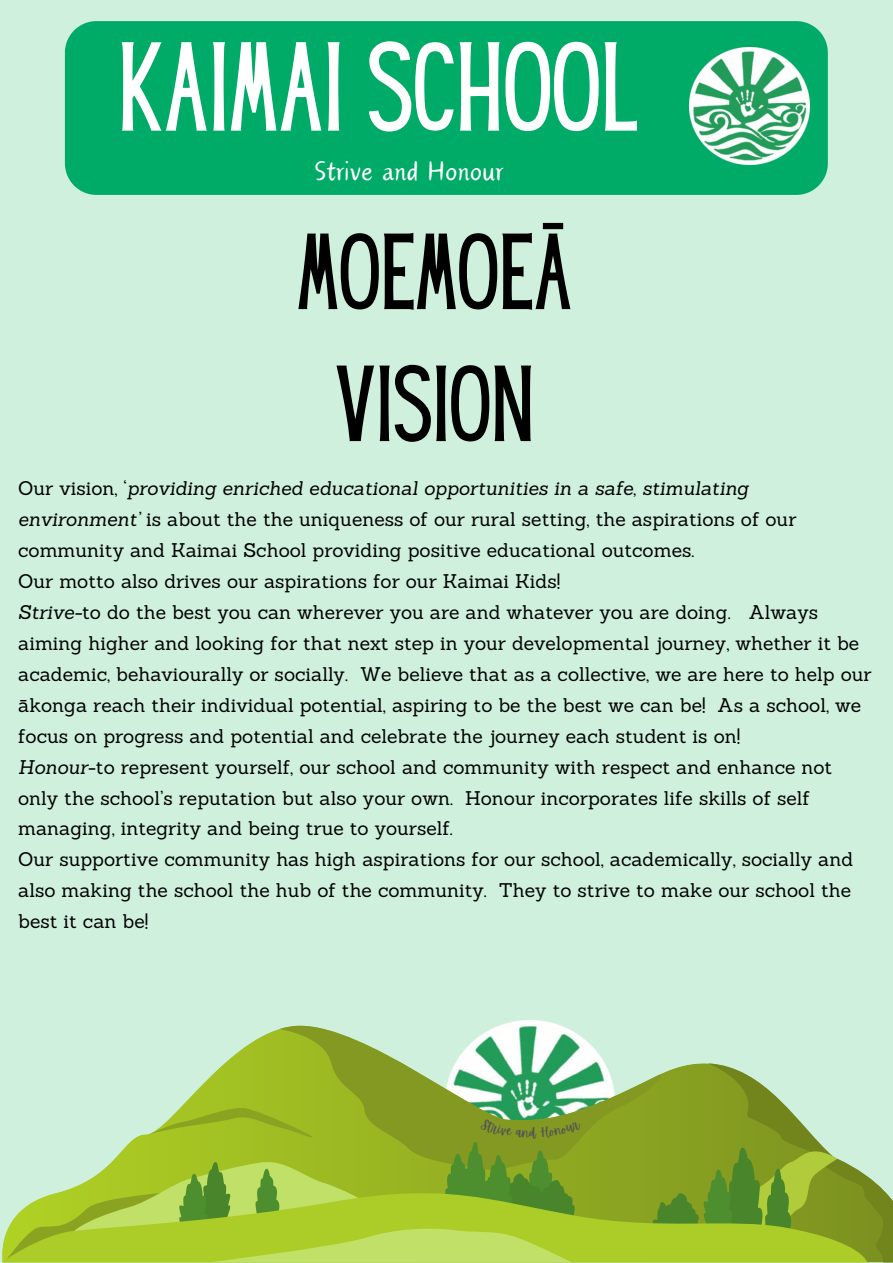
<style>
.page{position:relative;width:893px;height:1263px;background:#fff}
.page>*{position:absolute;margin:0;border:0;box-sizing:border-box;transform-origin:0 0}
.t1{font:110.55px "Hey Gotcha";color:#fff}
.t2{font:94.35px/132px "Hey Gotcha";color:#000;text-align:center}
.t3{font:37.5px "Canva Cake Shop";color:#fff}
.t4{font:19.27px/30.9px "Sanchez";color:#000}
.s1{font-style:italic}
</style>
<div class="page">
<div style="left:0;top:0;width:892px;height:1262px;background:#cef0dd"></div>
<div style="left:65px;top:21px;width:763px;height:174px;background:#00aa67"></div>
<img style="left:689px;top:48px;width:121px;height:116px">
<img style="left:499px;top:1020px;width:116px;height:162px">
<svg style="left:279px;top:1026px;width:372px;height:147px"></svg>
<svg style="left:651px;top:1063px;width:242px;height:199px"></svg>
<svg style="left:2px;top:1182px;width:865px;height:80px;background:#8daf27"></svg>
<svg style="left:4px;top:1105px;width:577px;height:157px;background:#a2c447"></svg>
<p class="t1" style="left:118px;top:42px;width:517px">KAIMAI SCHOOL</p>
<h3 class="t3" style="left:314px;top:155px;width:191px">Strive and Honour</h3>
<p class="t2" style="left:297px;top:215px;width:274px">MOEMOEĀ<br>VISION</p>
<h1 class="t4" style="left:18px;top:473px;width:855px">Our vision, ‘<span class="s1">providing enriched educational opportunities in a safe, stimulating environment’</span> is about the the uniqueness of our rural setting, the aspirations of our community and Kaimai School providing positive educational outcomes.<br>Our motto also drives our aspirations for our Kaimai Kids!<br><span class="s1">Strive-</span>to do the best you can wherever you are and whatever you are doing. Always aiming higher and looking for that next step in your developmental journey, whether it be academic, behaviourally or socially. We believe that as a collective, we are here to help our ākonga reach their individual potential, aspiring to be the best we can be! As a school, we focus on progress and potential and celebrate the journey each student is on!<br><span class="s1">Honour</span>-to represent yourself, our school and community with respect and enhance not only the school’s reputation but also your own. Honour incorporates life skills of self managing, integrity and being true to yourself.<br>Our supportive community has high aspirations for our school, academically, socially and also making the school the hub of the community. They to strive to make our school the best it can be!</h1>
</div>
